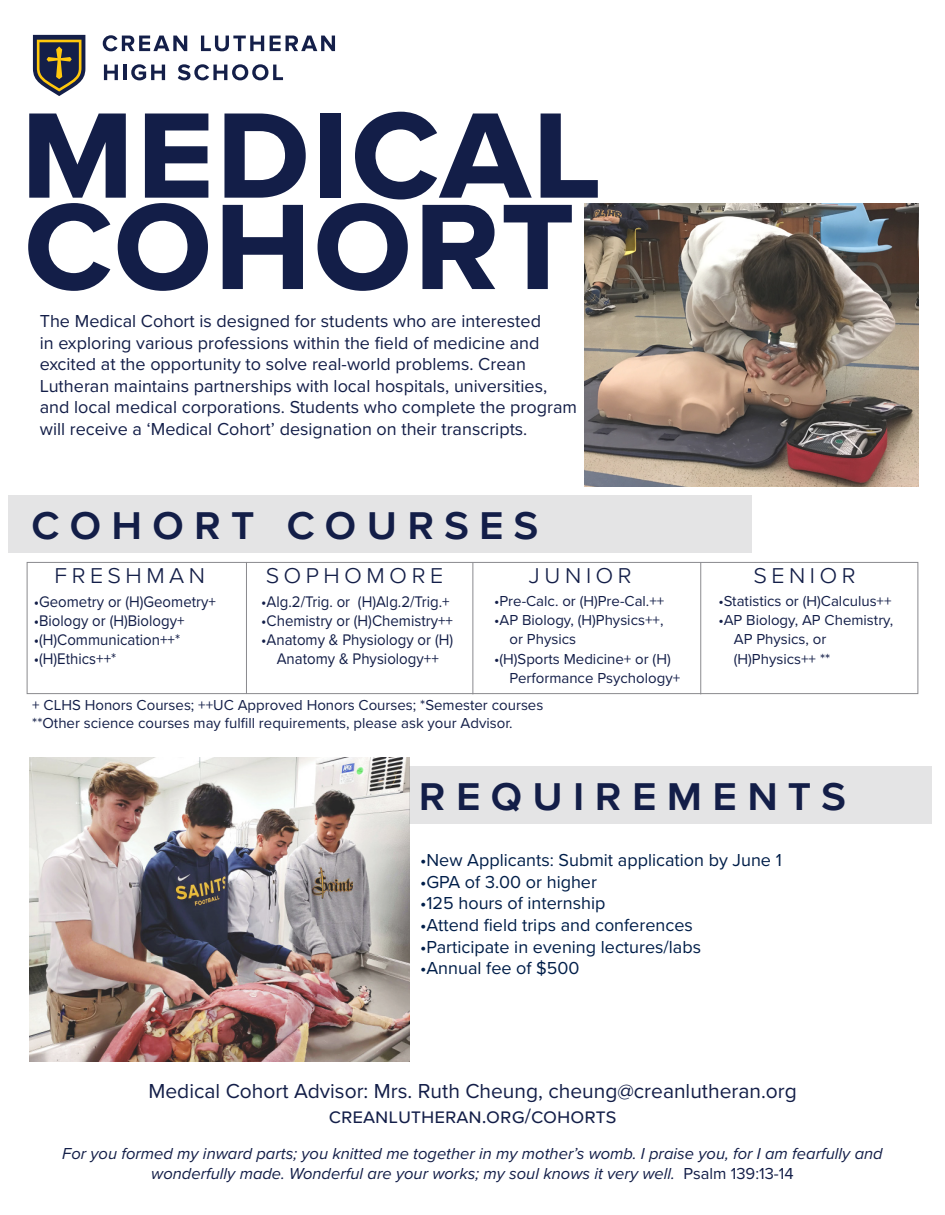
<style>
.page{position:relative;width:945px;height:1215px;background:#fff}
.page>*{position:absolute;margin:0;border:0;box-sizing:border-box;transform-origin:0 0}
.t1{font:700 153px "Proxima Nova";color:#131e48}
.t2{font:600 48.75px "Proxima Nova";letter-spacing:.2em;color:#131e48}
.t3{font:300 27px "Proxima Nova";letter-spacing:.15em;color:#131e48}
.t4{font:21px "Proxima Nova";color:#131e48}
.t5{font:18px/21.6px "Proxima Nova";color:#131e48}
.t6{font:18px "Proxima Nova";color:#001e49}
.t7{font:italic 16.5px/19.8px "Proxima Nova";color:#131e48;text-align:center}
.t8{font:15.9px "Proxima Nova";color:#131e48;scale:.94 1}
.t9{font:15px "Proxima Nova";color:#131e48}
.s1{font-style:normal}
</style>
<div class="page">
<img style="left:584px;top:203px;width:335px;height:283px">
<svg style="left:104px;top:65px;width:14px;height:15px"></svg>
<hr style="left:123px;top:65px;width:4px;height:15px;background:#141f49">
<svg style="left:131px;top:64px;width:34px;height:16px"></svg>
<svg style="left:178px;top:64px;width:105px;height:16px"></svg>
<svg style="left:103px;top:35px;width:84px;height:16px"></svg>
<svg style="left:201px;top:36px;width:63px;height:15px"></svg>
<svg style="left:270px;top:36px;width:65px;height:15px"></svg>
<svg style="left:33px;top:35px;width:52px;height:61px;background:#646056"></svg>
<div style="left:27px;top:562px;width:891px;height:132px;border:1px solid #8a8a8e"></div>
<div style="left:8px;top:495px;width:744px;height:58px;background:#e4e4e5"></div>
<hr style="left:246px;top:562px;width:1px;height:132px;background:#8a8a8e">
<hr style="left:472px;top:562px;width:1px;height:132px;background:#8a8a8e">
<hr style="left:700px;top:562px;width:1px;height:132px;background:#8a8a8e">
<img style="left:29px;top:758px;width:380px;height:303px">
<svg style="left:584px;top:203px;width:17px;height:91px;background:#837769"></svg>
<div style="left:409px;top:766px;width:523px;height:58px;background:#e4e4e5"></div>
<p class="t1" style="left:20px;top:33px;width:585px">medical</p>
<p class="t1" style="left:23px;top:124px;width:553px">cohort</p>
<p class="t5" style="left:40px;top:309px;width:539px">The Medical Cohort is designed for students who are interested<br>in exploring various professions within the field of medicine and excited at the opportunity to solve real-world problems. Crean Lutheran maintains partnerships with local hospitals, universities, and local medical corporations. Students who complete the program will receive a ‘Medical Cohort’ designation on their transcripts.</p>
<p class="t2" style="left:31px;top:486px;width:509px">cohort courses</p>
<p class="t3" style="left:266px;top:554px;width:179px">sophomore</p>
<p class="t3" style="left:529px;top:554px;width:105px">junior</p>
<p class="t3" style="left:754px;top:554px;width:104px">senior</p>
<p class="t3" style="left:54px;top:554px;width:152px">freshman</p>
<p class="t8" style="left:34px;top:590px;width:195px">•Geometry or (H)Geometry+</p>
<p class="t8" style="left:34px;top:609px;width:162px">•Biology or (H)Biology+</p>
<p class="t8" style="left:34px;top:628px;width:157px">•(H)Communication++*</p>
<p class="t8" style="left:34px;top:647px;width:89px">•(H)Ethics++*</p>
<p class="t9" style="left:494px;top:590px;width:172px">•Pre-Calc. or (H)Pre-Cal.++</p>
<p class="t9" style="left:494px;top:609px;width:171px">•AP Biology, (H)Physics++,</p>
<p class="t9" style="left:510px;top:628px;width:68px">or Physics</p>
<p class="t9" style="left:494px;top:647px;width:178px">•(H)Sports Medicine+ or (H)</p>
<p class="t9" style="left:510px;top:666px;width:172px">Performance Psychology+</p>
<p class="t9" style="left:718px;top:590px;width:175px">•Statistics or (H)Calculus++</p>
<p class="t9" style="left:718px;top:609px;width:176px">•AP Biology, AP Chemistry,</p>
<p class="t9" style="left:734px;top:628px;width:94px">AP Physics, or</p>
<p class="t9" style="left:734px;top:647px;width:98px">(H)Physics++ **</p>
<p class="t8" style="left:261px;top:590px;width:202px">•Alg.2/Trig. or (H)Alg.2/Trig.+</p>
<p class="t8" style="left:261px;top:609px;width:206px">•Chemistry or (H)Chemistry++</p>
<p class="t8" style="left:261px;top:628px;width:206px">•Anatomy &amp; Physiology or (H)</p>
<p class="t8" style="left:277px;top:647px;width:174px">Anatomy &amp; Physiology++</p>
<p class="t9" style="left:32px;top:694px;width:513px">+ CLHS Honors Courses; ++UC Approved Honors Courses; *Semester courses</p>
<p class="t9" style="left:32px;top:712px;width:482px">**Other science courses may fulfill requirements, please ask your Advisor.</p>
<p class="t2" style="left:419px;top:757px;width:429px">requirements</p>
<p class="t6" style="left:420px;top:847px;width:363px">•New Applicants: Submit application by June 1</p>
<p class="t6" style="left:420px;top:868px;width:179px">•GPA of 3.00 or higher</p>
<p class="t6" style="left:420px;top:890px;width:187px">•125 hours of internship</p>
<p class="t6" style="left:420px;top:912px;width:274px">•Attend field trips and conferences</p>
<p class="t6" style="left:420px;top:933px;width:283px">•Participate in evening lectures/labs</p>
<p class="t6" style="left:420px;top:955px;width:161px">•Annual fee of $500</p>
<p class="t4" style="left:148px;top:1075px;width:650px">Medical Cohort Advisor: Mrs. Ruth Cheung, cheung@creanlutheran.org</p>
<p class="t4" style="left:329px;top:1100px;width:289px">creanlutheran.org/cohorts</p>
<p class="t7" style="left:62px;top:1143px;width:822px">For you formed my inward parts; you knitted me together in my mother’s womb. I praise you, for I am fearfully and wonderfully made. Wonderful are your works; my soul knows it very well. <span class="s1">Psalm 139:13-14</span></p>
</div>
